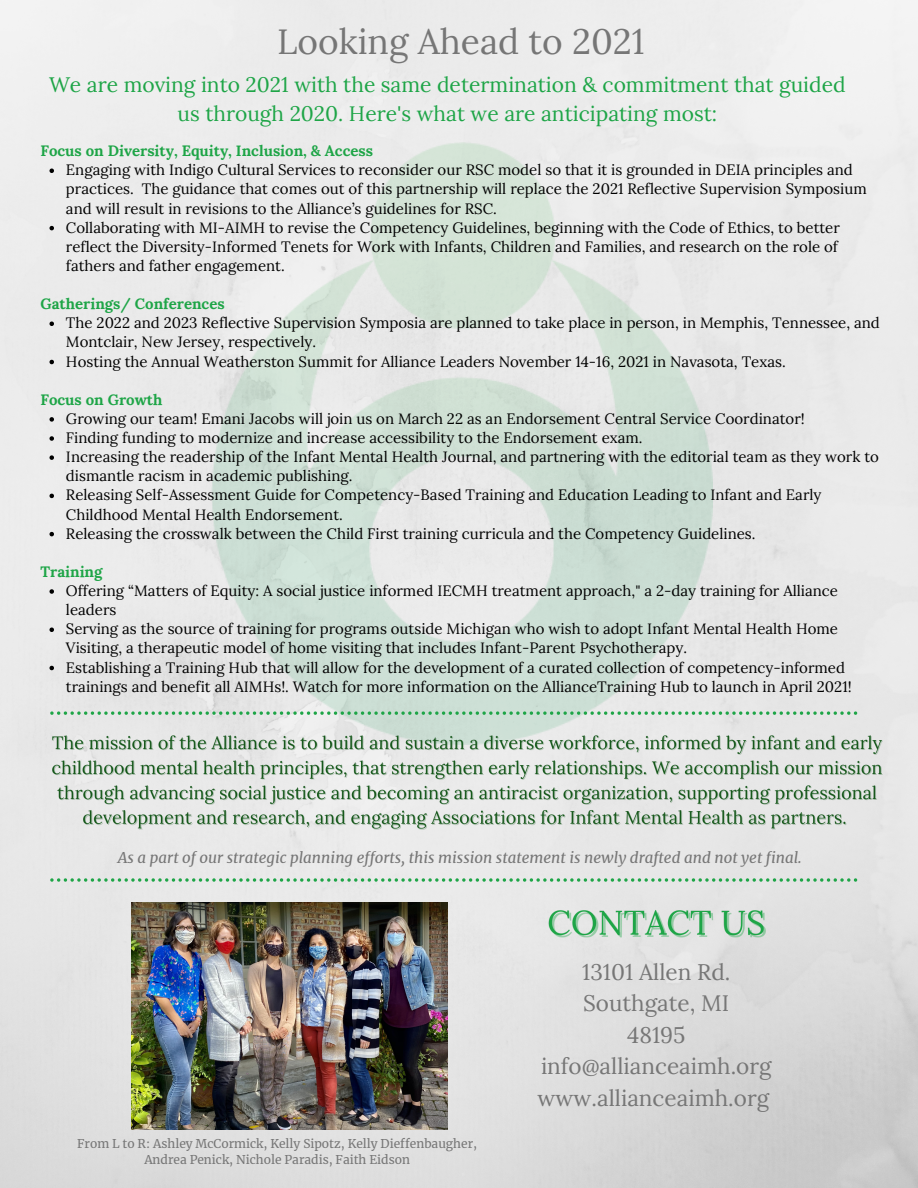
<style>
.page{position:relative;width:918px;height:1188px;background:#fff}
.page>*{position:absolute;margin:0;border:0;box-sizing:border-box;transform-origin:0 0}
.t1{font:35.25px "Lora";color:#767676}
.t2{font:22.5px "Lora";color:#767676}
.t3{font:21px/29.2px "Lora";color:#1ea547;text-align:center}
.t4{font:15px/19.2px "Lora";color:#000}
.t5{font:italic 15px "Merriweather";color:#767676}
.t6{font:700 15px "Lora";color:#1ea547}
.t7{font:12px/16px "Merriweather";color:#767676;text-align:center}
</style>
<div class="page">
<img style="left:0;top:0;width:918px;height:1188px">
<img style="left:131px;top:902px;width:316px;height:228px">
<img style="left:212px;top:142px;width:500px;height:589px">
<svg style="left:50px;top:169px;width:4px;height:4px"></svg>
<svg style="left:50px;top:226px;width:4px;height:4px"></svg>
<svg style="left:50px;top:322px;width:4px;height:4px"></svg>
<svg style="left:50px;top:360px;width:4px;height:4px"></svg>
<svg style="left:50px;top:417px;width:4px;height:5px"></svg>
<svg style="left:50px;top:436px;width:4px;height:5px"></svg>
<svg style="left:50px;top:455px;width:4px;height:5px"></svg>
<svg style="left:50px;top:494px;width:4px;height:4px"></svg>
<svg style="left:50px;top:532px;width:4px;height:4px"></svg>
<svg style="left:50px;top:589px;width:4px;height:5px"></svg>
<svg style="left:50px;top:628px;width:4px;height:4px"></svg>
<svg style="left:50px;top:666px;width:4px;height:4px"></svg>
<svg style="left:50px;top:711px;width:807px;height:4px;background:#9dcead"></svg>
<img style="left:547px;top:900px;width:221px;height:46px">
<svg style="left:50px;top:878px;width:807px;height:4px;background:#a3d0b1"></svg>
<img style="left:51px;top:731px;width:832px;height:100px">
<p class="t1" style="left:277px;top:18px;width:369px">Looking Ahead to 2021</p>
<p class="t3" style="left:49px;top:70px;width:798px">We are moving into 2021 with the same determination &amp; commitment that guided us through 2020. Here's what we are anticipating most:</p>
<p class="t6" style="left:40px;top:141px;width:334px">Focus on Diversity, Equity, Inclusion, &amp; Access</p>
<p class="t4" style="left:66px;top:160px;width:802px">Engaging with Indigo Cultural Services to reconsider our RSC model so that it is grounded in DEIA principles and practices. The guidance that comes out of this partnership will replace the 2021 Reflective Supervision Symposium and will result in revisions to the Alliance’s guidelines for RSC.</p>
<p class="t4" style="left:66px;top:218px;width:775px">Collaborating with MI-AIMH to revise the Competency Guidelines, beginning with the Code of Ethics, to better reflect the Diversity-Informed Tenets for Work with Infants, Children and Families, and research on the role of fathers and father engagement.</p>
<p class="t6" style="left:40px;top:294px;width:186px">Gatherings/ Conferences</p>
<p class="t4" style="left:66px;top:313px;width:815px">The 2022 and 2023 Reflective Supervision Symposia are planned to take place in person, in Memphis, Tennessee, and<br>Montclair, New Jersey, respectively.</p>
<p class="t4" style="left:66px;top:351px;width:721px">Hosting the Annual Weatherston Summit for Alliance Leaders November 14-16, 2021 in Navasota, Texas.</p>
<p class="t6" style="left:40px;top:390px;width:123px">Focus on Growth</p>
<p class="t4" style="left:66px;top:409px;width:740px">Growing our team! Emani Jacobs will join us on March 22 as an Endorsement Central Service Coordinator!</p>
<p class="t4" style="left:66px;top:428px;width:578px">Finding funding to modernize and increase accessibility to the Endorsement exam.</p>
<p class="t4" style="left:66px;top:447px;width:814px">Increasing the readership of the Infant Mental Health Journal, and partnering with the editorial team as they work to dismantle racism in academic publishing.</p>
<p class="t4" style="left:66px;top:485px;width:757px">Releasing Self-Assessment Guide for Competency-Based Training and Education Leading to Infant and Early<br>Childhood Mental Health Endorsement.</p>
<p class="t4" style="left:66px;top:524px;width:691px">Releasing the crosswalk between the Child First training curricula and the Competency Guidelines.</p>
<p class="t6" style="left:40px;top:562px;width:64px">Training</p>
<p class="t4" style="left:66px;top:581px;width:774px">Offering “Matters of Equity: A social justice informed IECMH treatment approach," a 2-day training for Alliance leaders</p>
<p class="t4" style="left:66px;top:619px;width:774px">Serving as the source of training for programs outside Michigan who wish to adopt Infant Mental Health Home<br>Visiting, a therapeutic model of home visiting that includes Infant-Parent Psychotherapy.</p>
<p class="t4" style="left:66px;top:657px;width:787px">Establishing a Training Hub that will allow for the development of a curated collection of competency-informed trainings and benefit all AIMHs!. Watch for more information on the AllianceTraining Hub to launch in April 2021!</p>
<p class="t5" style="left:118px;top:848px;width:686px">As a part of our strategic planning efforts, this mission statement is newly drafted and not yet final.</p>
<p class="t7" style="left:77px;top:1135px;width:402px">From L to R: Ashley McCormick, Kelly Sipotz, Kelly Dieffenbaugher,<br>Andrea Penick, Nichole Paradis, Faith Eidson</p>
<p class="t2" style="left:582px;top:957px;width:150px">13101 Allen Rd.</p>
<p class="t2" style="left:583px;top:989px;width:148px">Southgate, MI</p>
<p class="t2" style="left:627px;top:1020px;width:60px">48195</p>
<p class="t2" style="left:541px;top:1052px;width:232px">info@allianceaimh.org</p>
<p class="t2" style="left:538px;top:1083px;width:233px">www.allianceaimh.org</p>
</div>
